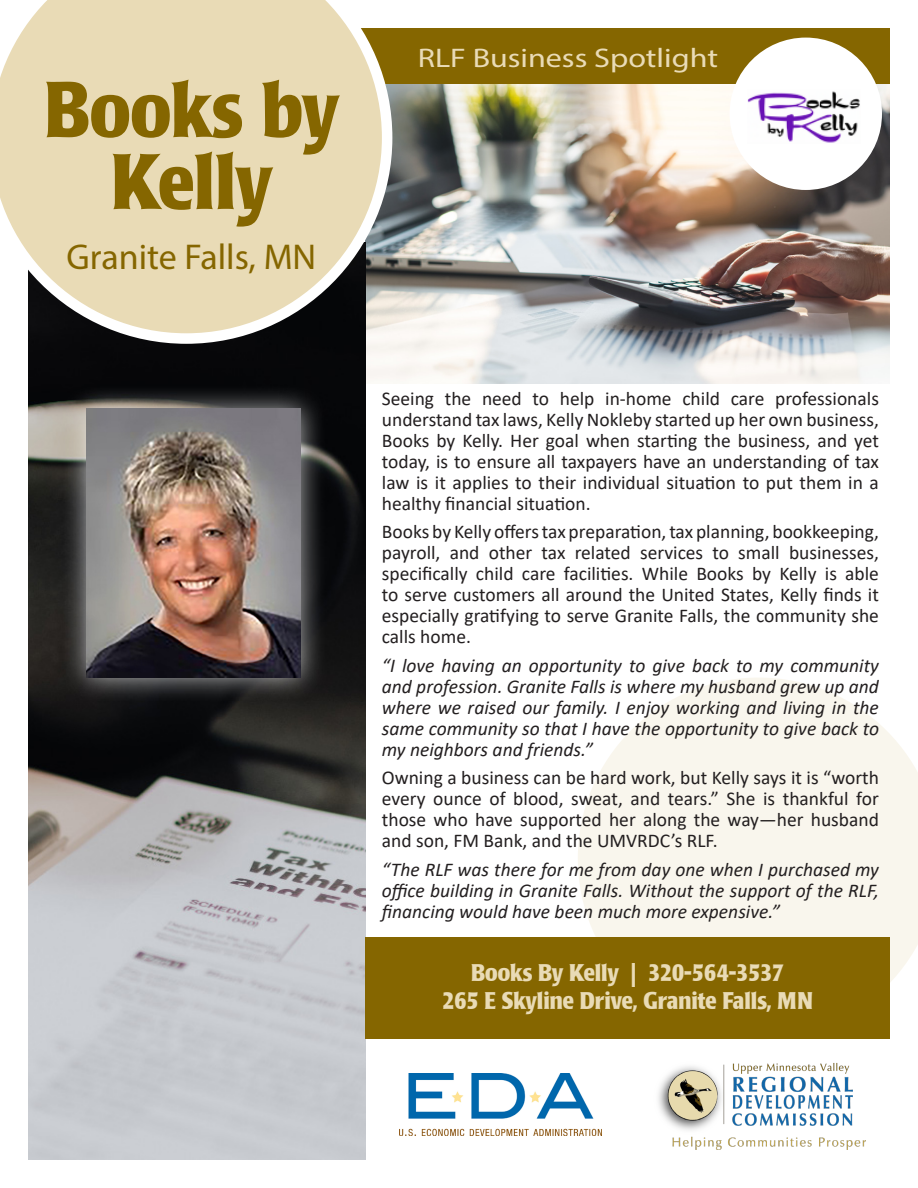
<style>
.page{position:relative;width:918px;height:1188px;background:#fff}
.page>*{position:absolute;margin:0;border:0;box-sizing:border-box;transform-origin:0 0}
.t1{font:700 78px/72px "Poppl Laudatio Condensed";color:#856600;text-align:center}
.t2{font:36px "Myriad Pro";color:#856600}
.t3{font:27px "Myriad Pro";color:#e9dbb6;scale:1.19 1}
.questions{font:700 24px "Poppl Laudatio Condensed";color:#e9dbb6}
.body{font:19.5px/21px "Calibri";color:#231f20;text-align:justify}
.body-2{font:italic 19.5px/21px "Calibri";color:#231f20;text-align:justify}
</style>
<div class="page">
<svg style="left:578px;top:678px;width:340px;height:304px;background:#f9f7ef"></svg>
<img style="left:365px;top:84px;width:525px;height:300px">
<img style="left:28px;top:344px;width:337px;height:816px">
<div style="left:365px;top:937px;width:525px;height:102px;background:#856600"></div>
<div style="left:357px;top:28px;width:533px;height:56px;background:#856600"></div>
<svg style="left:0;top:0;width:392px;height:344px;background:#d8cdaf"></svg>
<img style="left:658px;top:1063px;width:208px;height:86px">
<img style="left:400px;top:1074px;width:201px;height:61px">
<div style="left:730px;top:38px;width:152px;height:152px;background:#fff;border-radius:50%"></div>
<img style="left:748px;top:91px;width:112px;height:52px">
<div style="left:61px;top:383px;width:265px;height:320px;background:#fff;opacity:.72"></div>
<img style="left:87px;top:409px;width:214px;height:269px">
<p class="t1" style="left:44px;top:75px;width:296px">Books by<br>Kelly</p>
<p class="t2" style="left:67px;top:235px;width:251px">Granite Falls, MN</p>
<p class="t3" style="left:418px;top:41px;width:254px">RLF Business Spotlight</p>
<p class="body" style="left:382px;top:387px;width:499px">Seeing the need to help in-home child care professionals understand tax laws, Kelly Nokleby started up her own business, Books by Kelly. Her goal when starting the business, and yet today, is to ensure all taxpayers have an understanding of tax law is it applies to their individual situation to put them in a healthy financial situation.</p>
<p class="body" style="left:382px;top:521px;width:499px">Books by Kelly offers tax preparation, tax planning, bookkeeping, payroll, and other tax related services to small businesses, specifically child care facilities. While Books by Kelly is able to serve customers all around the United States, Kelly finds it especially gratifying to serve Granite Falls, the community she calls home.</p>
<p class="body-2" style="left:382px;top:654px;width:499px">“I love having an opportunity to give back to my community and profession. Granite Falls is where my husband grew up and where we raised our family. I enjoy working and living in the same community so that I have the opportunity to give back to my neighbors and friends.”</p>
<p class="body" style="left:382px;top:767px;width:499px">Owning a business can be hard work, but Kelly says it is “worth every ounce of blood, sweat, and tears.” She is thankful for those who have supported her along the way—her husband and son, FM Bank, and the UMVRDC’s RLF.</p>
<p class="body-2" style="left:382px;top:858px;width:499px">“The RLF was there for me from day one when I purchased my office building in Granite Falls. Without the support of the RLF, financing would have been much more expensive.”</p>
<p class="questions" style="left:471px;top:959px;width:314px">Books By Kelly | 320-564-3537</p>
<p class="questions" style="left:442px;top:987px;width:372px">265 E Skyline Drive, Granite Falls, MN</p>
</div>
